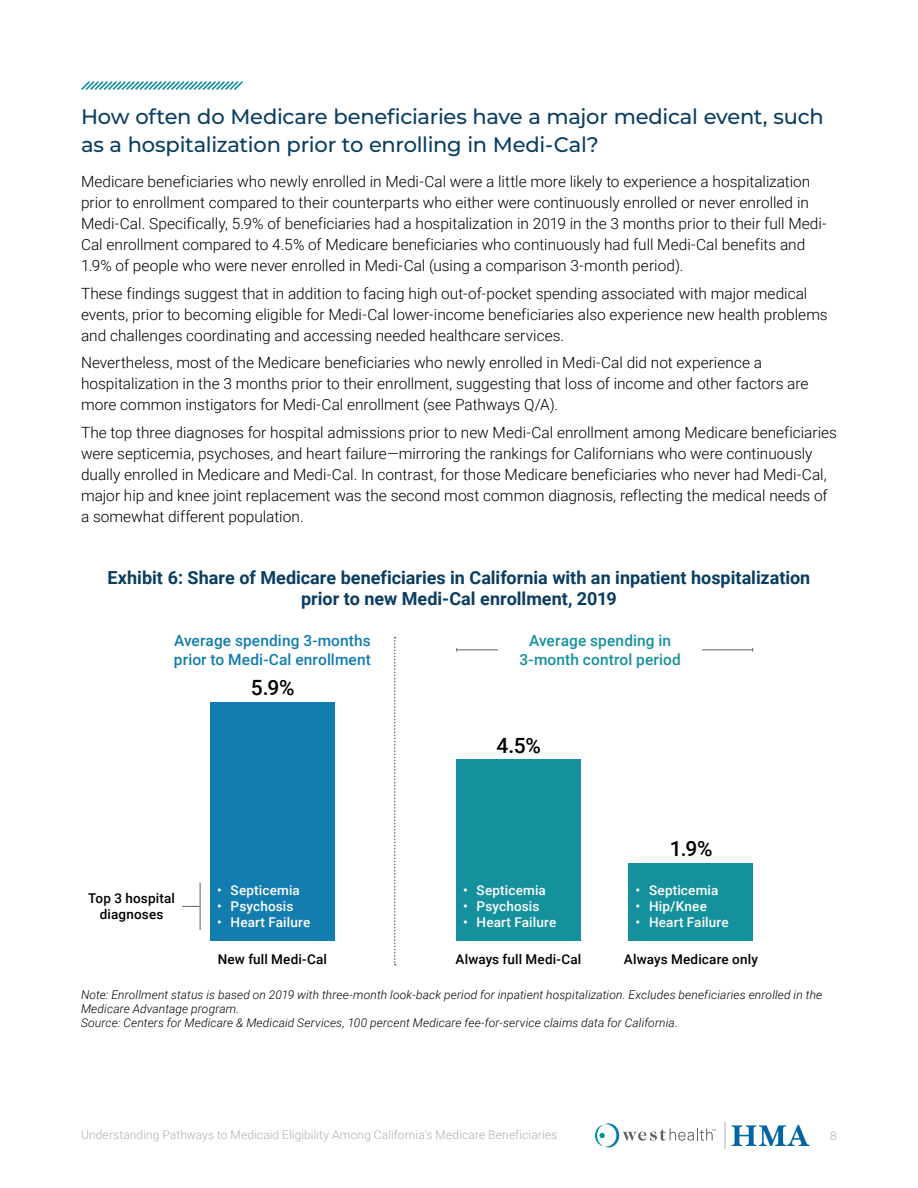
<style>
.page{position:relative;width:918px;height:1188px;background:#fff}
.page>*{position:absolute;margin:0;border:0;box-sizing:border-box;transform-origin:0 0}
.t1{font:100 21px/28.5px "Montserrat";letter-spacing:-.01em;color:#0a3d61}
.t2{font:500 21px "Roboto";color:#000}
.t3{font:700 18px/21.6px "Roboto";color:#0a3d61;text-align:center}
.t4{font:300 15.45px/21px "Roboto";color:#000}
.t5{font:500 15.45px/18.6px "Roboto";letter-spacing:.005em;color:#127dae}
.t6{font:500 15.45px/18.6px "Roboto";letter-spacing:.01em;color:#15919d;text-align:center}
.t7{font:500 13.5px "Roboto";letter-spacing:.01em;color:#fff}
.t8{font:500 13.5px/16.2px "Roboto";letter-spacing:.01em;color:#000;text-align:center}
.t9{font:italic 300 12px/14.4px "Roboto";letter-spacing:.01em;color:#000}
.t10{font:300 12px "Roboto";letter-spacing:.01em;color:#afafb0}
</style>
<div class="page">
<svg style="left:725px;top:1122px;width:1px;height:27px"></svg>
<svg style="left:595px;top:1123px;width:121px;height:24px"></svg>
<img style="left:732px;top:1125px;width:78px;height:21px">
<svg style="left:81px;top:81px;width:162px;height:9px"></svg>
<div style="left:210px;top:702px;width:125px;height:239px;background:#127dae"></div>
<div style="left:456px;top:759px;width:125px;height:182px;background:#15919d"></div>
<div style="left:629px;top:863px;width:124px;height:78px;background:#15919d"></div>
<svg style="left:182px;top:906px;width:18px;height:1px"></svg>
<hr style="left:200px;top:883px;width:1px;height:47px;background:#5f5f61">
<svg style="left:394px;top:637px;width:2px;height:329px"></svg>
<hr style="left:457px;top:649px;width:296px;height:1px;background:#5f5f61">
<div style="left:499px;top:635px;width:203px;height:30px;background:#fff"></div>
<p class="t1" style="left:81px;top:102px;width:744px">How often do Medicare beneficiaries have a major medical event, such as a hospitalization prior to enrolling in Medi-Cal?</p>
<p class="t4" style="left:81px;top:170px;width:747px">Medicare beneficiaries who newly enrolled in Medi-Cal were a little more likely to experience a hospitalization prior to enrollment compared to their counterparts who either were continuously enrolled or never enrolled in Medi-Cal. Specifically, 5.9% of beneficiaries had a hospitalization in 2019 in the 3 months prior to their full Medi-Cal enrollment compared to 4.5% of Medicare beneficiaries who continuously had full Medi-Cal benefits and 1.9% of people who were never enrolled in Medi-Cal (using a comparison 3-month period).</p>
<p class="t4" style="left:81px;top:282px;width:748px">These findings suggest that in addition to facing high out-of-pocket spending associated with major medical events, prior to becoming eligible for Medi-Cal lower-income beneficiaries also experience new health problems and challenges coordinating and accessing needed healthcare services.</p>
<p class="t4" style="left:81px;top:352px;width:729px">Nevertheless, most of the Medicare beneficiaries who newly enrolled in Medi-Cal did not experience a hospitalization in the 3 months prior to their enrollment, suggesting that loss of income and other factors are more common instigators for Medi-Cal enrollment (see Pathways Q/A).</p>
<p class="t4" style="left:81px;top:422px;width:758px">The top three diagnoses for hospital admissions prior to new Medi-Cal enrollment among Medicare beneficiaries were septicemia, psychoses, and heart failure—mirroring the rankings for Californians who were continuously dually enrolled in Medicare and Medi-Cal. In contrast, for those Medicare beneficiaries who never had Medi-Cal, major hip and knee joint replacement was the second most common diagnosis, reflecting the medical needs of a somewhat different population.</p>
<p class="t3" style="left:107px;top:566px;width:704px">Exhibit 6: Share of Medicare beneficiaries in California with an inpatient hospitalization prior to new Medi-Cal enrollment, 2019</p>
<p class="t5" style="left:174px;top:631px;width:198px">Average spending 3-months prior to Medi-Cal enrollment</p>
<p class="t2" style="left:251px;top:673px;width:45px">5.9%</p>
<p class="t8" style="left:88px;top:890px;width:88px">Top 3 hospital diagnoses</p>
<p class="t7" style="left:217px;top:881px;width:84px">• Septicemia</p>
<p class="t7" style="left:217px;top:897px;width:78px">• Psychosis</p>
<p class="t7" style="left:217px;top:913px;width:95px">• Heart Failure</p>
<p class="t8" style="left:218px;top:950px;width:111px">New full Medi-Cal</p>
<p class="t6" style="left:520px;top:631px;width:163px">Average spending in<br>3-month control period</p>
<p class="t2" style="left:497px;top:731px;width:46px">4.5%</p>
<p class="t7" style="left:463px;top:881px;width:84px">• Septicemia</p>
<p class="t7" style="left:463px;top:897px;width:78px">• Psychosis</p>
<p class="t7" style="left:463px;top:913px;width:95px">• Heart Failure</p>
<p class="t8" style="left:456px;top:950px;width:127px">Always full Medi-Cal</p>
<p class="t2" style="left:670px;top:834px;width:44px">1.9%</p>
<p class="t7" style="left:636px;top:881px;width:84px">• Septicemia</p>
<p class="t7" style="left:636px;top:897px;width:73px">• Hip/Knee</p>
<p class="t7" style="left:636px;top:913px;width:95px">• Heart Failure</p>
<p class="t8" style="left:624px;top:950px;width:135px">Always Medicare only</p>
<p class="t9" style="left:81px;top:987px;width:743px">Note: Enrollment status is based on 2019 with three-month look-back period for inpatient hospitalization. Excludes beneficiaries enrolled in the<br>Medicare Advantage program.</p>
<p class="t9" style="left:81px;top:1015px;width:598px">Source: Centers for Medicare &amp; Medicaid Services, 100 percent Medicare fee-for-service claims data for California.</p>
<p class="t10" style="left:81px;top:1126px;width:478px">Understanding Pathways to Medicaid Eligibility Among California’s Medicare Beneficiaries</p>
<p class="t10" style="left:830px;top:1127px;width:8px">8</p>
</div>
